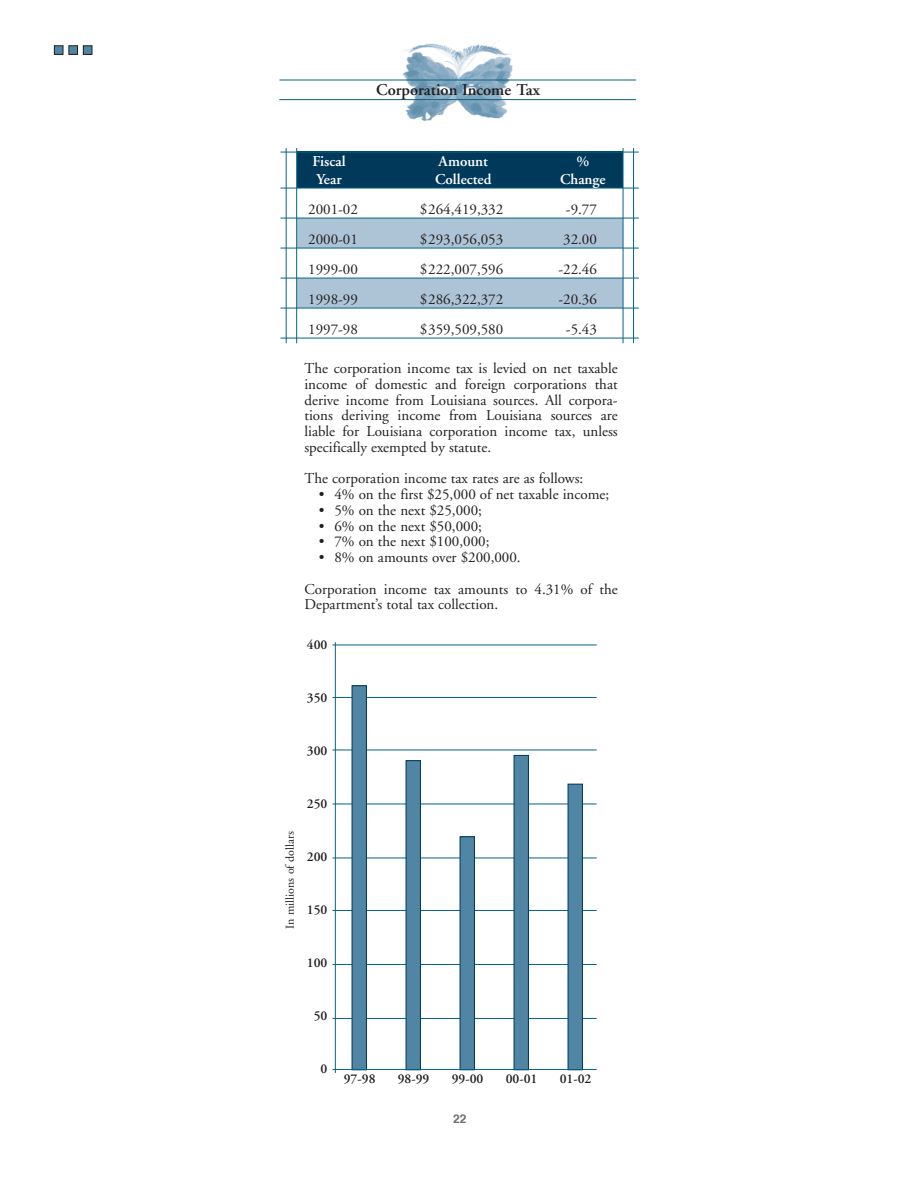
<style>
.page{position:relative;width:918px;height:1188px;background:#fff}
.page>*{position:absolute;margin:0;border:0;box-sizing:border-box;transform-origin:0 0}
.t1{font:600 16.5px "Adobe Garamond";color:#231f20}
.t2{font:15px/15.8px "Adobe Garamond";color:#231f20;text-align:justify}
.t3{font:600 15px "Adobe Garamond";color:#fff}
.t4{font:600 13.5px "Adobe Garamond";color:#231f20}
.t5{font:12px "Adobe Garamond";color:#231f20}
.t6{font:700 12px "Helvetica";color:#6d6e70}
</style>
<div class="page">
<img style="left:398px;top:40px;width:117px;height:81px">
<hr style="left:279px;top:80px;width:357px;height:1px;background:#076385">
<hr style="left:279px;top:99px;width:357px;height:1px;background:#076385">
<div style="left:69px;top:46px;width:9px;height:8px;background:#5085a3"></div>
<div style="left:68px;top:45px;width:10px;height:10px;border:1px solid #231f20"></div>
<div style="left:54px;top:46px;width:9px;height:8px;background:#5085a3"></div>
<div style="left:54px;top:45px;width:9px;height:10px;border:1px solid #231f20"></div>
<div style="left:83px;top:46px;width:9px;height:8px;background:#5085a3"></div>
<div style="left:83px;top:45px;width:9px;height:10px;border:1px solid #231f20"></div>
<div style="left:297px;top:152px;width:326px;height:36px;background:#00395a"></div>
<div style="left:297px;top:219px;width:326px;height:29px;background:#adc4d6"></div>
<div style="left:297px;top:279px;width:326px;height:29px;background:#adc4d6"></div>
<hr style="left:280px;top:152px;width:359px;height:1px;background:#076385">
<hr style="left:280px;top:188px;width:359px;height:1px;background:#076385">
<hr style="left:280px;top:218px;width:359px;height:1px;background:#076385">
<hr style="left:280px;top:248px;width:359px;height:1px;background:#076385">
<hr style="left:280px;top:278px;width:359px;height:1px;background:#076385">
<hr style="left:280px;top:308px;width:359px;height:1px;background:#076385">
<hr style="left:280px;top:338px;width:359px;height:1px;background:#076385">
<hr style="left:633px;top:148px;width:1px;height:195px;background:#076385">
<hr style="left:623px;top:148px;width:1px;height:195px;background:#076385">
<hr style="left:296px;top:148px;width:1px;height:195px;background:#076385">
<hr style="left:286px;top:148px;width:1px;height:195px;background:#076385">
<hr style="left:332px;top:1018px;width:265px;height:1px;background:#076385">
<hr style="left:332px;top:964px;width:265px;height:1px;background:#076385">
<hr style="left:332px;top:910px;width:265px;height:1px;background:#076385">
<hr style="left:332px;top:858px;width:265px;height:1px;background:#076385">
<hr style="left:332px;top:804px;width:265px;height:1px;background:#076385">
<hr style="left:332px;top:750px;width:265px;height:1px;background:#076385">
<hr style="left:332px;top:697px;width:265px;height:1px;background:#076385">
<hr style="left:332px;top:645px;width:265px;height:1px;background:#076385">
<div style="left:352px;top:686px;width:14px;height:384px;background:#5085a3"></div>
<div style="left:352px;top:685px;width:15px;height:385px;border:1px solid #00395a"></div>
<div style="left:406px;top:761px;width:14px;height:309px;background:#5085a3"></div>
<div style="left:406px;top:760px;width:15px;height:310px;border:1px solid #00395a"></div>
<div style="left:460px;top:837px;width:14px;height:233px;background:#5085a3"></div>
<div style="left:460px;top:836px;width:15px;height:234px;border:1px solid #00395a"></div>
<div style="left:514px;top:755px;width:14px;height:315px;background:#5085a3"></div>
<div style="left:514px;top:755px;width:15px;height:315px;border:1px solid #00395a"></div>
<div style="left:568px;top:784px;width:14px;height:286px;background:#5085a3"></div>
<div style="left:568px;top:784px;width:15px;height:286px;border:1px solid #00395a"></div>
<hr style="left:335px;top:642px;width:1px;height:431px;background:#076385">
<hr style="left:332px;top:1069px;width:265px;height:1px;background:#076385">
<p class="t1" style="left:376px;top:83px;width:165px">Corporation Income Tax</p>
<p class="t3" style="left:313px;top:155px;width:35px">Fiscal</p>
<p class="t3" style="left:439px;top:155px;width:51px">Amount</p>
<p class="t3" style="left:576px;top:155px;width:15px">%</p>
<p class="t3" style="left:316px;top:173px;width:27px">Year</p>
<p class="t3" style="left:435px;top:173px;width:58px">Collected</p>
<p class="t3" style="left:560px;top:173px;width:47px">Change</p>
<p class="t2" style="left:308px;top:202px;width:51px">2001-02</p>
<p class="t2" style="left:420px;top:202px;width:85px">$264,419,332</p>
<p class="t2" style="left:566px;top:202px;width:33px">-9.77</p>
<p class="t2" style="left:308px;top:232px;width:51px">2000-01</p>
<p class="t2" style="left:420px;top:232px;width:85px">$293,056,053</p>
<p class="t2" style="left:563px;top:232px;width:35px">32.00</p>
<p class="t2" style="left:308px;top:262px;width:51px">1999-00</p>
<p class="t2" style="left:420px;top:262px;width:85px">$222,007,596</p>
<p class="t2" style="left:558px;top:262px;width:40px">-22.46</p>
<p class="t2" style="left:308px;top:292px;width:51px">1998-99</p>
<p class="t2" style="left:420px;top:292px;width:85px">$286,322,372</p>
<p class="t2" style="left:558px;top:292px;width:40px">-20.36</p>
<p class="t2" style="left:308px;top:322px;width:51px">1997-98</p>
<p class="t2" style="left:420px;top:322px;width:85px">$359,509,580</p>
<p class="t2" style="left:566px;top:322px;width:33px">-5.43</p>
<p class="t2" style="left:304px;top:362px;width:315px">The corporation income tax is levied on net taxable income of domestic and foreign corporations that derive income from Louisiana sources. All corpora&shy;tions deriving income from Louisiana sources are liable for Louisiana corporation income tax, unless specifically exempted by statute.</p>
<p class="t2" style="left:304px;top:472px;width:280px">The corporation income tax rates are as follows:</p>
<p class="t2" style="left:319px;top:488px;width:292px">• 4% on the first $25,000 of net taxable income;</p>
<p class="t2" style="left:319px;top:504px;width:165px">• 5% on the next $25,000;</p>
<p class="t2" style="left:319px;top:519px;width:165px">• 6% on the next $50,000;</p>
<p class="t2" style="left:319px;top:535px;width:172px">• 7% on the next $100,000;</p>
<p class="t2" style="left:304px;top:543px;width:315px;line-height:31.5px;text-indent:14px">• 8% on amounts over $200,000.<br>Corporation income tax amounts to 4.31% of the</p>
<p class="t2" style="left:304px;top:598px;width:195px">Department’s total tax collection.</p>
<p class="t4" style="left:307px;top:639px;width:22px">400</p>
<p class="t4" style="left:307px;top:692px;width:22px">350</p>
<p class="t4" style="left:307px;top:745px;width:22px">300</p>
<p class="t5" style="left:285px;top:929px;width:99px;rotate:-90deg">In millions of dollars</p>
<p class="t4" style="left:307px;top:798px;width:22px">250</p>
<p class="t4" style="left:307px;top:851px;width:22px">200</p>
<p class="t4" style="left:307px;top:904px;width:22px">150</p>
<p class="t4" style="left:307px;top:957px;width:22px">100</p>
<p class="t4" style="left:314px;top:1011px;width:15px">50</p>
<p class="t4" style="left:321px;top:1064px;width:8px">0</p>
<p class="t4" style="left:344px;top:1073px;width:33px">97-98</p>
<p class="t4" style="left:398px;top:1073px;width:33px">98-99</p>
<p class="t4" style="left:452px;top:1073px;width:33px">99-00</p>
<p class="t4" style="left:506px;top:1073px;width:33px">00-01</p>
<p class="t4" style="left:560px;top:1073px;width:33px">01-02</p>
<p class="t6" style="left:453px;top:1114px;width:15px">22</p>
</div>
